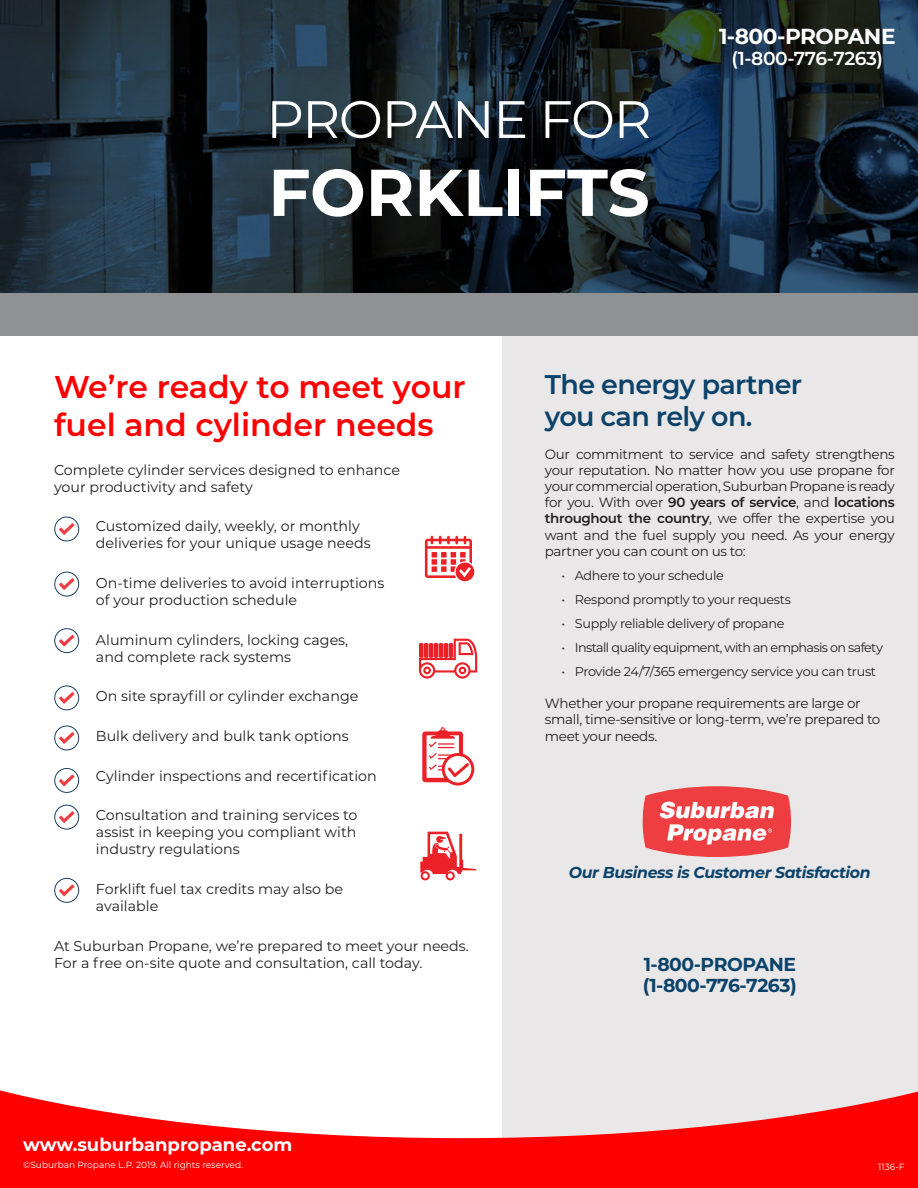
<style>
.page{position:relative;width:918px;height:1188px;background:#fff}
.page>*{position:absolute;margin:0;border:0;box-sizing:border-box;transform-origin:0 0}
.t1{font:700 66px "Montserrat";color:#fff}
.t2{font:52.5px "Montserrat";letter-spacing:-.025em;color:#fff}
.t3{font:600 31.5px/37.8px "Montserrat";color:#f00}
.t4{font:600 27px/32.4px "Montserrat";letter-spacing:-.025em;color:#0b426a}
.t5{font:700 21.75px "Montserrat";letter-spacing:-.025em;color:#fff}
.t6{font:700 18.75px/21px "Montserrat";letter-spacing:-.025em;color:#0b426a}
.t7{font:600 18.75px "Montserrat";letter-spacing:-.025em;color:#fff}
.t8{font:700 18px "Montserrat";color:#fff}
.t9{font:italic 700 15.75px "Montserrat";letter-spacing:-.025em;color:#0b426a}
.t10{font:14.25px/17.1px "Montserrat";color:#221f1f}
.t11{font:13.5px/16.2px "Montserrat";letter-spacing:-.025em;color:#221f1f;text-align:justify}
.t12{font:12.75px "Montserrat";letter-spacing:-.025em;color:#221f1f}
.t13{font:12.75px "Montserrat";letter-spacing:-.05em;color:#221f1f}
.t14{font:9px "Montserrat";color:#fff}
.s1{font-weight:600}
</style>
<div class="page">
<svg style="left:0;top:0;width:918px;height:294px;background:#192833"></svg>
<div style="left:502px;top:333px;width:416px;height:823px;background:#e9e7e7"></div>
<div style="left:0;top:294px;width:918px;height:42px;background:#8f9192"></div>
<svg style="left:0;top:1090px;width:918px;height:98px;fill:#f00"></svg>
<svg style="left:643px;top:786px;width:148px;height:71px;background:#f07174"></svg>
<div style="left:54px;top:517px;width:25px;height:24px;border:1px solid #1c3f64;border-radius:50%"></div>
<svg style="left:59px;top:523px;width:16px;height:12px"></svg>
<div style="left:54px;top:572px;width:25px;height:24px;border:1px solid #1c3f64;border-radius:50%"></div>
<svg style="left:59px;top:578px;width:16px;height:12px"></svg>
<div style="left:54px;top:628px;width:25px;height:25px;border:1px solid #1c3f64;border-radius:50%"></div>
<svg style="left:59px;top:635px;width:16px;height:12px"></svg>
<div style="left:54px;top:686px;width:25px;height:24px;border:1px solid #1c3f64;border-radius:50%"></div>
<svg style="left:59px;top:692px;width:16px;height:12px"></svg>
<svg style="left:425px;top:536px;width:49px;height:45px"></svg>
<svg style="left:422px;top:727px;width:52px;height:59px"></svg>
<div style="left:54px;top:726px;width:25px;height:24px;border:1px solid #1c3f64;border-radius:50%"></div>
<svg style="left:59px;top:732px;width:16px;height:12px"></svg>
<div style="left:54px;top:768px;width:25px;height:25px;border:1px solid #1c3f64;border-radius:50%"></div>
<svg style="left:59px;top:774px;width:16px;height:13px"></svg>
<div style="left:54px;top:805px;width:25px;height:24px;border:1px solid #1c3f64;border-radius:50%"></div>
<svg style="left:59px;top:811px;width:16px;height:12px"></svg>
<div style="left:54px;top:878px;width:25px;height:25px;border:1px solid #1c3f64;border-radius:50%"></div>
<svg style="left:59px;top:884px;width:16px;height:12px"></svg>
<svg style="left:420px;top:832px;width:56px;height:48px"></svg>
<svg style="left:419px;top:639px;width:58px;height:40px"></svg>
<h2 class="t2" style="left:266px;top:94px;width:387px">PROPANE FOR</h2>
<h1 class="t1" style="left:268px;top:167px;width:383px">FORKLIFTS</h1>
<h3 class="t5" style="left:719px;top:28px;width:178px">1-800-PROPANE</h3>
<h3 class="t7" style="left:732px;top:50px;width:153px">(1-800-776-7263)</h3>
<h3 class="t3" style="left:54px;top:370px;width:413px">We’re ready to meet your fuel and cylinder needs</h3>
<p class="t10" style="left:54px;top:462px;width:348px">Complete cylinder services designed to enhance your productivity and safety</p>
<p class="t10" style="left:96px;top:518px;width:276px">Customized daily, weekly, or monthly deliveries for your unique usage needs</p>
<p class="t10" style="left:96px;top:575px;width:290px">On-time deliveries to avoid interruptions of your production schedule</p>
<p class="t10" style="left:96px;top:632px;width:254px">Aluminum cylinders, locking cages, and complete rack systems</p>
<p class="t10" style="left:96px;top:688px;width:264px">On site sprayfill or cylinder exchange</p>
<p class="t10" style="left:96px;top:728px;width:254px">Bulk delivery and bulk tank options</p>
<p class="t10" style="left:96px;top:768px;width:282px">Cylinder inspections and recertification</p>
<p class="t10" style="left:96px;top:807px;width:263px;text-align:justify">Consultation and training services to assist in keeping you compliant with industry regulations</p>
<p class="t10" style="left:96px;top:881px;width:249px">Forklift fuel tax credits may also be available</p>
<p class="t10" style="left:54px;top:938px;width:416px">At Suburban Propane, we’re prepared to meet your needs.<br>For a free on-site quote and consultation, call today.</p>
<p class="t8" style="left:23px;top:1138px;width:271px">www.suburbanpropane.com</p>
<p class="t14" style="left:23px;top:1160px;width:221px">©Suburban Propane L.P. 2019. All rights reserved.</p>
<h3 class="t4" style="left:545px;top:370px;width:259px">The energy partner you can rely on.</h3>
<p class="t11" style="left:545px;top:446px;width:351px">Our commitment to service and safety strengthens your reputation. No matter how you use propane for your commercial operation, Suburban Propane is ready for you. With over <span class="s1">90 years of service</span>, and <span class="s1">locations throughout the country</span>, we offer the expertise you want and the fuel supply you need. As your energy partner you can count on us to:</p>
<p class="t12" style="left:561px;top:569px;width:164px">• Adhere to your schedule</p>
<p class="t12" style="left:561px;top:593px;width:231px">• Respond promptly to your requests</p>
<p class="t12" style="left:561px;top:617px;width:225px">• Supply reliable delivery of propane</p>
<p class="t13" style="left:561px;top:641px;width:323px">• Install quality equipment, with an emphasis on safety</p>
<p class="t12" style="left:561px;top:665px;width:316px">• Provide 24/7/365 emergency service you can trust</p>
<p class="t11" style="left:545px;top:696px;width:337px;text-align:left">Whether your propane requirements are large or small, time-sensitive or long-term, we’re prepared to meet your needs.</p>
<p class="t9" style="left:569px;top:863px;width:303px">Our Business is Customer Satisfaction</p>
<h3 class="t6" style="left:643px;top:955px;width:155px">1-800-PROPANE (1-800-776-7263)</h3>
<p class="t14" style="left:878px;top:1163px;width:28px">1136-F</p>
</div>
